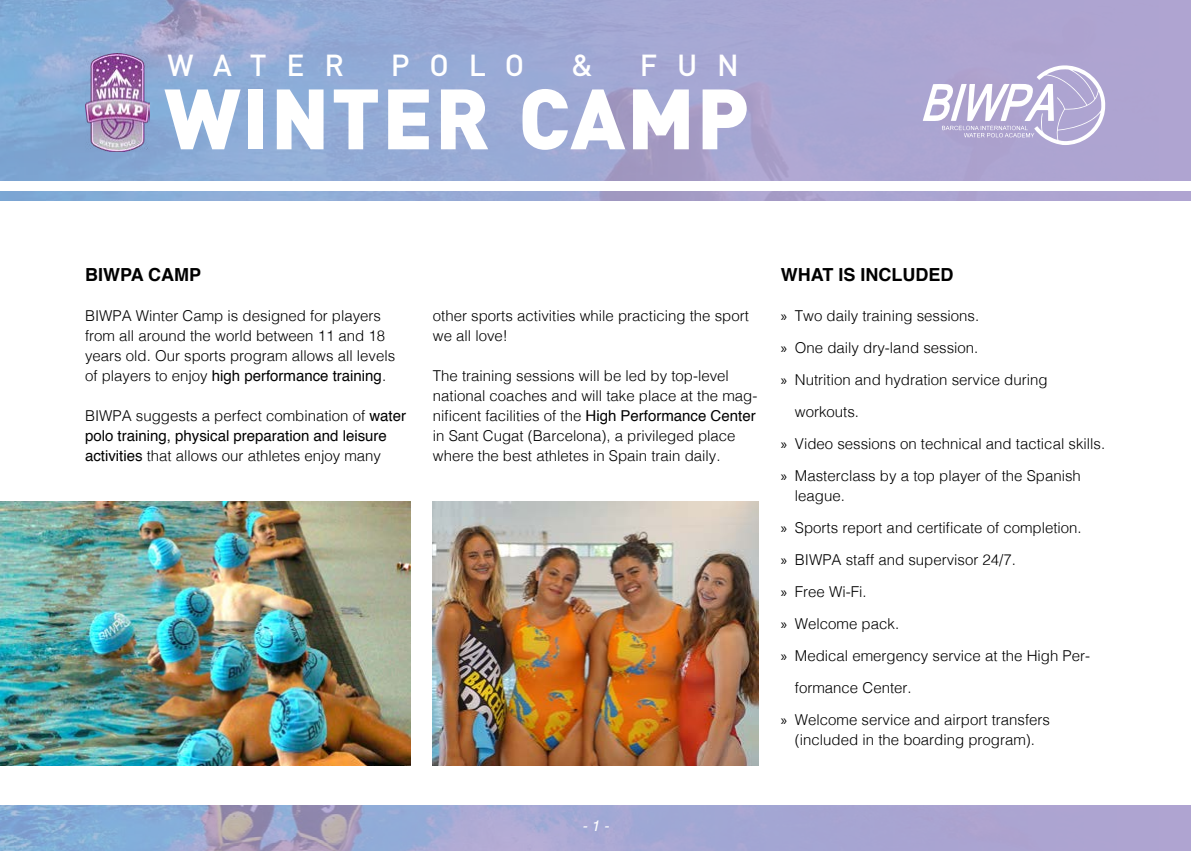
<style>
.page{position:relative;width:1191px;height:851px;background:#fff}
.page>*{position:absolute;margin:0;border:0;box-sizing:border-box;transform-origin:0 0}
.t1{font:900 84px "DIN Pro";letter-spacing:.02em;color:#fff}
.t2{font:500 30px "DIN Pro";letter-spacing:.66em;color:#fff}
.t3{font:700 18px "Helvetica";color:#000}
.t4{font:300 15px/20px "Helvetica";color:#000}
.t5{font:italic 15px "Helvetica";color:#fff}
.s1{font-weight:400}
.s2{font-family:"Myriad Pro";font-weight:400}
</style>
<div class="page">
<svg style="left:0;top:805px;width:1191px;height:45px;background:#a0a6cf"></svg>
<svg style="left:0;top:0;width:1191px;height:201px;background:#9da7d2"></svg>
<svg style="left:922px;top:65px;width:184px;height:80px"></svg>
<div style="left:0;top:181px;width:1191px;height:9px;background:#fff"></div>
<img style="left:85px;top:54px;width:64px;height:97px">
<img style="left:0;top:501px;width:410px;height:264px">
<img style="left:433px;top:501px;width:325px;height:264px">
<h2 class="t2" style="left:168px;top:45px;width:178px">WATER</h2>
<h2 class="t2" style="left:391px;top:45px;width:135px">POLO</h2>
<h2 class="t2" style="left:571px;top:45px;width:23px">&amp;</h2>
<h2 class="t2" style="left:640px;top:45px;width:101px">FUN</h2>
<h1 class="t1" style="left:164px;top:62px;width:586px">WINTER CAMP</h1>
<p class="t3" style="left:85px;top:260px;width:118px">BIWPA CAMP</p>
<p class="t4" style="left:85px;top:304px;width:312px">BIWPA Winter Camp is designed for players from all around the world between 11 and 18 years old. Our sports program allows all levels of players to enjoy <span class="s1">high performance training</span>.</p>
<p class="t4" style="left:85px;top:404px;width:322px">BIWPA suggests a perfect combination of <span class="s1">water polo training, physical preparation and leisure activities</span> that allows our athletes enjoy many</p>
<p class="t4" style="left:433px;top:304px;width:317px">other sports activities while practicing the sport we all love!</p>
<p class="t4" style="left:433px;top:364px;width:326px">The training sessions will be led by top-level national coaches and will take place at the mag&shy;nificent facilities of the <span class="s1">High Performance Center </span>in Sant Cugat (Barcelona), a privileged place where the best athletes in Spain train daily.</p>
<p class="t3" style="left:780px;top:260px;width:174px">WHAT IS INCLUDED</p>
<p class="t4" style="left:780px;top:304px;width:200px"><span class="s2">»</span> Two daily training sessions.</p>
<p class="t4" style="left:780px;top:336px;width:199px"><span class="s2">»</span> One daily dry-land session.</p>
<p class="t4" style="left:780px;top:368px;width:268px"><span class="s2">»</span> Nutrition and hydration service during</p>
<p class="t4" style="left:795px;top:400px;width:66px">workouts.</p>
<p class="t4" style="left:780px;top:432px;width:326px"><span class="s2">»</span> Video sessions on technical and tactical skills.</p>
<p class="t4" style="left:780px;top:464px;width:302px"><span class="s2">»</span> Masterclass by a top player of the Spanish</p>
<p class="t4" style="left:795px;top:484px;width:52px">league.</p>
<p class="t4" style="left:780px;top:516px;width:302px"><span class="s2">»</span> Sports report and certificate of completion.</p>
<p class="t4" style="left:780px;top:548px;width:237px"><span class="s2">»</span> BIWPA staff and supervisor 24/7.</p>
<p class="t4" style="left:780px;top:580px;width:87px"><span class="s2">»</span> Free Wi-Fi.</p>
<p class="t4" style="left:780px;top:612px;width:120px"><span class="s2">»</span> Welcome pack.</p>
<p class="t4" style="left:780px;top:644px;width:311px"><span class="s2">»</span> Medical emergency service at the High Per-</p>
<p class="t4" style="left:795px;top:676px;width:118px">formance Center.</p>
<p class="t4" style="left:780px;top:708px;width:271px"><span class="s2">»</span> Welcome service and airport transfers</p>
<p class="t4" style="left:795px;top:728px;width:242px">(included in the boarding program).</p>
<p class="t5" style="left:582px;top:814px;width:28px">- 1 -</p>
</div>
